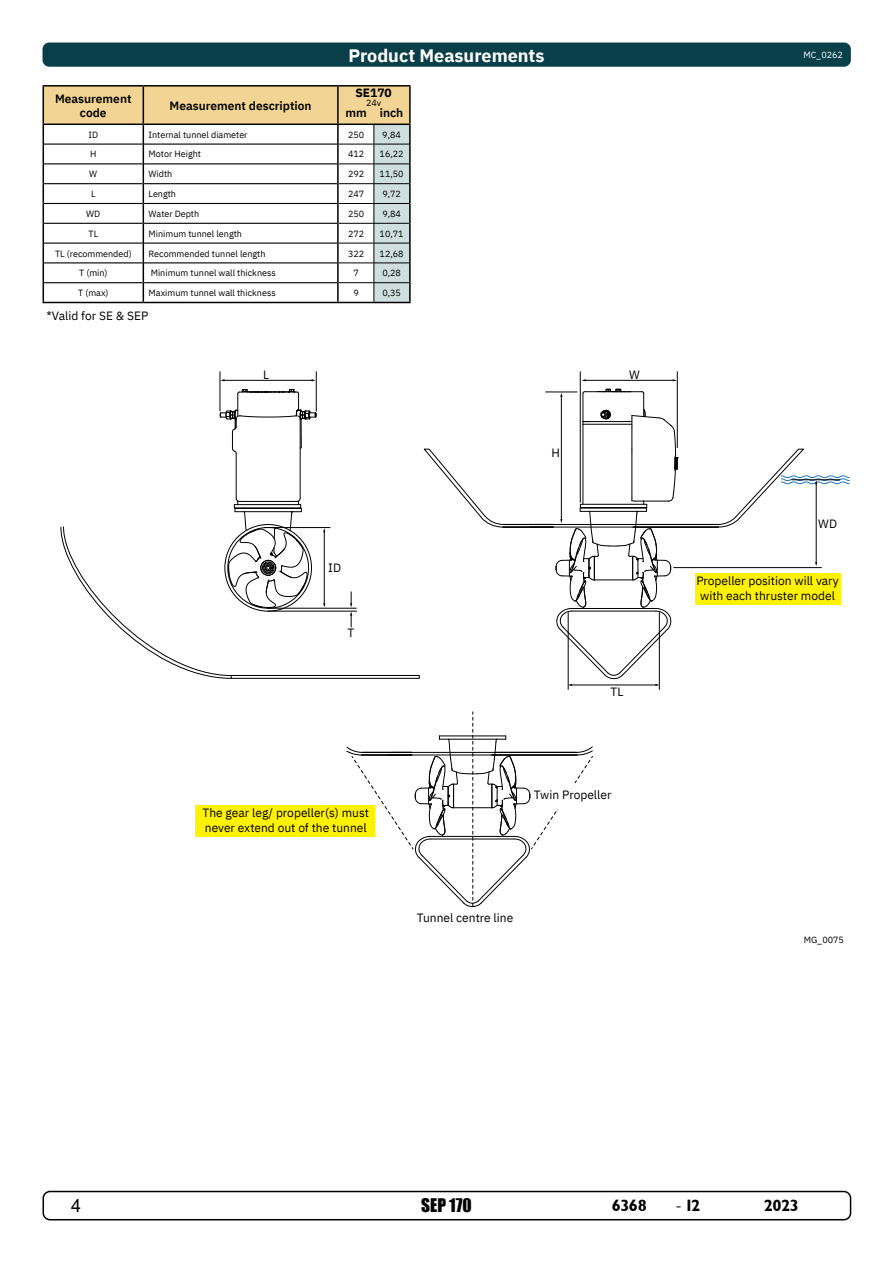
<style>
.page{position:relative;width:893px;height:1263px;background:#fff}
.page>*{position:absolute;margin:0;border:0;box-sizing:border-box;transform-origin:0 0}
.t1{font:700 18px "IBM Plex Sans";color:#fff}
.t2{font:18px "Arial";color:#000}
.t3{font:17.25px "Impact";color:#000}
.t4{font:16.5px "Garrison Sans BOLD";letter-spacing:-.03em;color:#000}
.t5{font:12px/14.4px "IBM Plex Sans";color:#000}
.t6{font:600 12px/14.4px "IBM Plex Sans";color:#000;text-align:center}
.t7{font:700 12px "IBM Plex Sans";color:#000}
.t8{font:9px "IBM Plex Sans";color:#000}
.t9{font:9px "IBM Plex Sans";color:#fff}
.s1{font-family:"Minion Pro";font-size:18px}
</style>
<div class="page">
<div style="left:43px;top:1191px;width:808px;height:29px;border:2px solid #000;border-radius:7px"></div>
<hr style="left:300px;top:419px;width:1px;height:79px;background:#000">
<hr style="left:236px;top:453px;width:1px;height:45px;background:#000">
<svg style="left:219px;top:388px;width:98px;height:66px"></svg>
<div style="left:231px;top:675px;width:189px;height:4px;border:1px solid #000"></div>
<svg style="left:60px;top:497px;width:248px;height:182px"></svg>
<hr style="left:546px;top:392px;width:31px;height:1px;background:#000">
<hr style="left:674px;top:567px;width:147px;height:1px;background:#000">
<hr style="left:816px;top:483px;width:1px;height:80px;background:#000">
<hr style="left:568px;top:612px;width:1px;height:77px;background:#000">
<hr style="left:659px;top:612px;width:1px;height:77px;background:#000">
<hr style="left:580px;top:372px;width:1px;height:130px;background:#000">
<hr style="left:677px;top:372px;width:1px;height:75px;background:#000">
<hr style="left:585px;top:380px;width:88px;height:1px;background:#000">
<hr style="left:220px;top:372px;width:1px;height:39px;background:#000">
<hr style="left:316px;top:372px;width:1px;height:39px;background:#000">
<hr style="left:224px;top:380px;width:88px;height:1px;background:#000">
<hr style="left:324px;top:531px;width:1px;height:73px;background:#000">
<svg style="left:350px;top:592px;width:2px;height:35px"></svg>
<hr style="left:268px;top:608px;width:88px;height:1px;background:#000">
<hr style="left:268px;top:611px;width:89px;height:1px;background:#000">
<hr style="left:265px;top:527px;width:65px;height:1px;background:#000">
<div style="left:196px;top:805px;width:179px;height:32px;background:#fff200"></div>
<div style="left:695px;top:574px;width:146px;height:31px;background:#fff200"></div>
<svg style="left:555px;top:388px;width:123px;height:298px"></svg>
<svg style="left:423px;top:448px;width:81px;height:80px"></svg>
<svg style="left:717px;top:448px;width:133px;height:80px"></svg>
<hr style="left:504px;top:524px;width:49px;height:1px;background:#000">
<hr style="left:534px;top:524px;width:184px;height:1px;background:#000">
<hr style="left:530px;top:527px;width:188px;height:1px;background:#000">
<hr style="left:503px;top:527px;width:50px;height:1px;background:#000">
<svg style="left:346px;top:712px;width:247px;height:195px"></svg>
<hr style="left:362px;top:752px;width:50px;height:1px;background:#000">
<hr style="left:392px;top:752px;width:184px;height:1px;background:#000">
<hr style="left:389px;top:755px;width:188px;height:1px;background:#000">
<hr style="left:362px;top:755px;width:50px;height:1px;background:#000">
<div style="left:43px;top:43px;width:808px;height:24px;background:#093f49;border-radius:7px"></div>
<hr style="left:43px;top:85px;width:100px;height:2px;background:#000">
<hr style="left:43px;top:302px;width:100px;height:1px;background:#000">
<hr style="left:143px;top:85px;width:195px;height:2px;background:#000">
<hr style="left:143px;top:302px;width:195px;height:1px;background:#000">
<hr style="left:338px;top:85px;width:36px;height:2px;background:#000">
<hr style="left:374px;top:85px;width:37px;height:2px;background:#000">
<hr style="left:338px;top:302px;width:36px;height:1px;background:#000">
<hr style="left:374px;top:302px;width:37px;height:1px;background:#000">
<svg style="left:43px;top:86px;width:368px;height:216px"></svg>
<p class="t6" style="left:55px;top:90px;width:78px">Measurement code</p>
<p class="t6" style="left:170px;top:97px;width:144px">Measurement description</p>
<p class="t1" style="left:348px;top:41px;width:198px">Product Measurements</p>
<p class="t9" style="left:803px;top:48px;width:41px">MC_0262</p>
<p class="t7" style="left:355px;top:83px;width:38px">SE170</p>
<p class="t8" style="left:366px;top:96px;width:17px">24v</p>
<p class="t6" style="left:346px;top:104px;width:59px">mm inch</p>
<p class="t8" style="left:88px;top:128px;width:11px">ID</p>
<p class="t8" style="left:149px;top:128px;width:101px">Internal tunnel diameter</p>
<p class="t8" style="left:348px;top:128px;width:18px">250</p>
<p class="t8" style="left:382px;top:128px;width:20px">9,84</p>
<p class="t8" style="left:90px;top:147px;width:8px">H</p>
<p class="t8" style="left:149px;top:147px;width:54px">Motor Height</p>
<p class="t8" style="left:348px;top:147px;width:18px">412</p>
<p class="t8" style="left:380px;top:147px;width:26px">16,22</p>
<p class="t8" style="left:89px;top:167px;width:10px">W</p>
<p class="t8" style="left:149px;top:167px;width:25px">Width</p>
<p class="t8" style="left:348px;top:167px;width:18px">292</p>
<p class="t8" style="left:380px;top:167px;width:26px">11,50</p>
<p class="t8" style="left:91px;top:187px;width:6px">L</p>
<p class="t8" style="left:149px;top:187px;width:29px">Length</p>
<p class="t8" style="left:348px;top:187px;width:18px">247</p>
<p class="t8" style="left:382px;top:187px;width:20px">9,72</p>
<p class="t8" style="left:86px;top:207px;width:16px">WD</p>
<p class="t8" style="left:149px;top:207px;width:52px">Water Depth</p>
<p class="t8" style="left:348px;top:207px;width:18px">250</p>
<p class="t8" style="left:382px;top:207px;width:20px">9,84</p>
<p class="t8" style="left:89px;top:227px;width:11px">TL</p>
<p class="t8" style="left:149px;top:227px;width:95px">Minimum tunnel length</p>
<p class="t8" style="left:348px;top:227px;width:18px">272</p>
<p class="t8" style="left:380px;top:227px;width:26px">10,71</p>
<p class="t8" style="left:55px;top:246px;width:78px">TL (recommended)</p>
<p class="t8" style="left:149px;top:246px;width:118px">Recommended tunnel length</p>
<p class="t8" style="left:348px;top:246px;width:18px">322</p>
<p class="t8" style="left:380px;top:246px;width:26px">12,68</p>
<p class="t8" style="left:79px;top:266px;width:30px">T (min)</p>
<p class="t8" style="left:151px;top:266px;width:127px">Minimum tunnel wall thickness</p>
<p class="t8" style="left:354px;top:266px;width:7px">7</p>
<p class="t8" style="left:382px;top:266px;width:20px">0,28</p>
<p class="t8" style="left:78px;top:286px;width:32px">T (max)</p>
<p class="t8" style="left:149px;top:286px;width:129px">Maximum tunnel wall thickness</p>
<p class="t8" style="left:354px;top:286px;width:7px">9</p>
<p class="t8" style="left:382px;top:286px;width:20px">0,35</p>
<p class="t5" style="left:46px;top:307px;width:103px">*Valid for SE &amp; SEP</p>
<p class="t5" style="left:263px;top:366px;width:8px">L</p>
<p class="t5" style="left:629px;top:366px;width:12px">W</p>
<p class="t5" style="left:328px;top:559px;width:14px">ID</p>
<p class="t5" style="left:347px;top:625px;width:8px">T</p>
<p class="t5" style="left:203px;top:805px;width:168px">The gear leg/ propeller(s) must never extend out of the tunnel</p>
<p class="t5" style="left:552px;top:445px;width:10px">H</p>
<p class="t5" style="left:611px;top:683px;width:14px">TL</p>
<p class="t5" style="left:534px;top:786px;width:79px">Twin Propeller</p>
<p class="t5" style="left:417px;top:910px;width:98px">Tunnel centre line</p>
<p class="t5" style="left:818px;top:515px;width:20px">WD</p>
<p class="t5" style="left:696px;top:573px;width:144px;text-align:center">Propeller position will vary with each thruster model</p>
<p class="t8" style="left:804px;top:933px;width:42px">MG_0075</p>
<h1 class="t2" style="left:71px;top:1193px;width:12px">4</h1>
<h2 class="t3" style="left:421px;top:1192px;width:52px">SEP 170</h2>
<h3 class="t4" style="left:612px;top:1196px;width:37px">6368</h3>
<h3 class="t4" style="left:675px;top:1196px;width:26px"><span class="s1">-</span> 12</h3>
<h3 class="t4" style="left:764px;top:1196px;width:37px">2023</h3>
</div>
